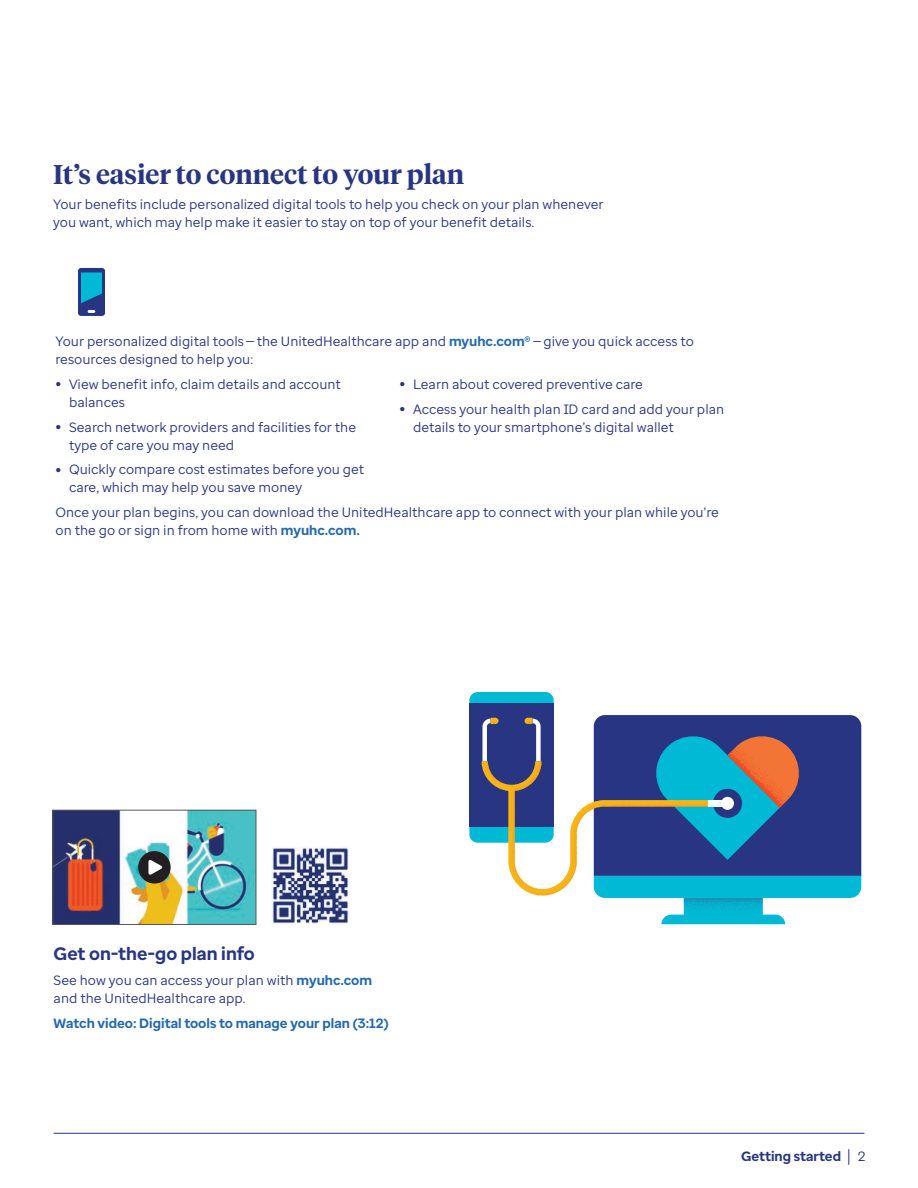
<style>
.page{position:relative;width:918px;height:1188px;background:#fff}
.page>*{position:absolute;margin:0;border:0;box-sizing:border-box;transform-origin:0 0}
.t1{font:600 27px "UHC Serif Headline";color:#283582}
.t2{font:700 18px "Enterprise Sans";color:#283582}
.t3{font:13.5px/18px "Enterprise Sans";color:#283582}
.t4{font:700 13.5px "Enterprise Sans";color:#2468ae}
.t5{font:700 13.5px "Enterprise Sans";color:#283582}
.s1{font-weight:700;color:#2468ae}
.s2{font-weight:700;font-size:18px}
.s3{font-weight:400;font-size:16.8px}
.s4{font-weight:400}
</style>
<div class="page">
<hr style="left:54px;top:1133px;width:810px;height:1px;background:#133a88">
<svg style="left:469px;top:692px;width:392px;height:232px"></svg>
<svg style="left:78px;top:268px;width:27px;height:48px"></svg>
<img style="left:55px;top:812px;width:199px;height:111px">
<div style="left:53px;top:810px;width:203px;height:115px;border:1px solid #57585a"></div>
<div style="left:138px;top:851px;width:33px;height:33px;background:#231f20;border-radius:50%"></div>
<svg style="left:148px;top:860px;width:15px;height:15px"></svg>
<img style="left:271px;top:846px;width:79px;height:78px">
<h2 class="t1" style="left:53px;top:156px;width:412px">It’s easier to connect to your plan</h2>
<p class="t3" style="left:53px;top:195px;width:552px">Your benefits include personalized digital tools to help you check on your plan whenever you want, which may help make it easier to stay on top of your benefit details.</p>
<p class="t3" style="left:56px;top:332px;width:640px">Your personalized digital tools — the UnitedHealthcare app and <span class="s1">myuhc.com®</span> — give you quick access to resources designed to help you:</p>
<p class="t3" style="left:69px;top:375px;width:273px;text-indent:-14px"><span class="s2">•</span> View benefit info, claim details and account balances</p>
<p class="t3" style="left:69px;top:418px;width:289px;text-indent:-14px"><span class="s2">•</span> Search network providers and facilities for the type of care you may need</p>
<p class="t3" style="left:69px;top:461px;width:297px;text-indent:-14px"><span class="s2">•</span> Quickly compare cost estimates before you get care, which may help you save money</p>
<p class="t3" style="left:400px;top:375px;width:245px"><span class="s2">•</span> Learn about covered preventive care</p>
<p class="t3" style="left:413px;top:400px;width:313px;text-indent:-14px"><span class="s2">•</span> Access your health plan ID card and add your plan details to your smartphone’s digital wallet</p>
<p class="t3" style="left:56px;top:503px;width:665px">Once your plan begins, you can download the UnitedHealthcare app to connect with your plan while you’re on the go or sign in from home with <span class="s1">myuhc.com.</span></p>
<h3 class="t2" style="left:54px;top:942px;width:203px">Get on-the-go plan info</h3>
<p class="t3" style="left:54px;top:971px;width:320px">See how you can access your plan with <span class="s1">myuhc.com </span>and the UnitedHealthcare app.</p>
<p class="t4" style="left:54px;top:1014px;width:337px">Watch video: Digital tools to manage your plan (3:12)</p>
<p class="t5" style="left:741px;top:1148px;width:126px">Getting started <span class="s3">|</span> <span class="s4">2</span></p>
</div>
